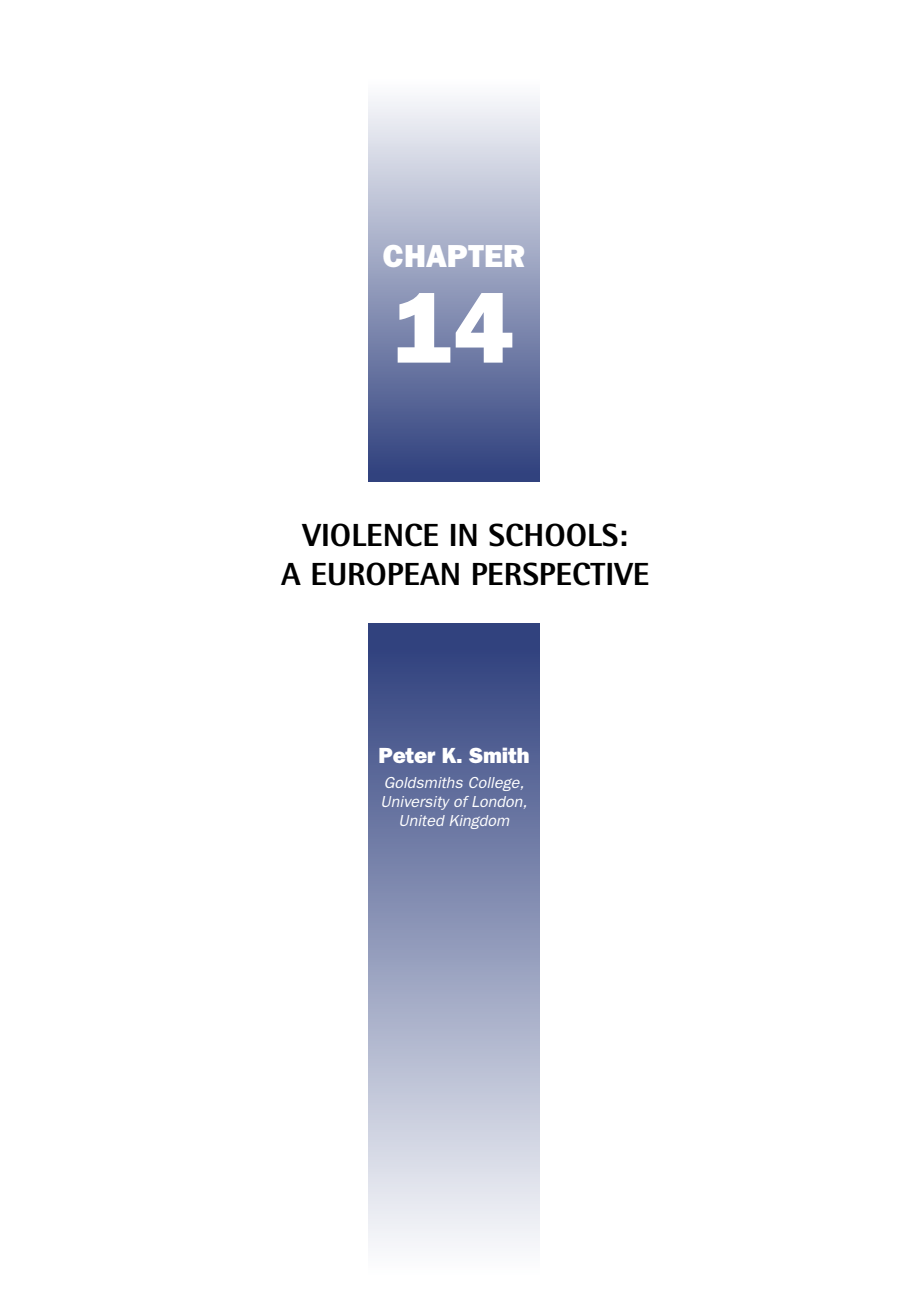
<style>
.page{position:relative;width:908px;height:1304px;background:#fff}
.page>*{position:absolute;margin:0;border:0;box-sizing:border-box;transform-origin:0 0}
.t1{font:800 100px "Franklin Gothic";color:#fff}
.t2{font:800 32px/38.4px "Rotis Semi Sans";color:#000;text-align:center}
.t3{font:800 32px "Franklin Gothic";color:#fff}
.t4{font:800 22px "Franklin Gothic";letter-spacing:-.01em;color:#fff}
.t5{font:italic 16px/19.2px "Franklin Gothic";color:#fff;text-align:center}
</style>
<div class="page">
<div style="left:369px;top:0;width:170px;height:482px;background:linear-gradient(to bottom,#fff,#33437f)"></div>
<div style="left:369px;top:624px;width:170px;height:680px;background:linear-gradient(to bottom,#2a3b7a,#fff)"></div>
<h2 class="t3" style="left:383px;top:237px;width:144px">CHAPTER</h2>
<h1 class="t1" style="left:394px;top:270px;width:121px">14</h1>
<h2 class="t2" style="left:281px;top:516px;width:369px">VIOLENCE IN SCHOOLS:<br>A EUROPEAN PERSPECTIVE</h2>
<h3 class="t4" style="left:378px;top:743px;width:153px">Peter K. Smith</h3>
<p class="t5" style="left:380px;top:772px;width:148px">Goldsmiths College,<br>University of London,<br>United Kingdom</p>
</div>
